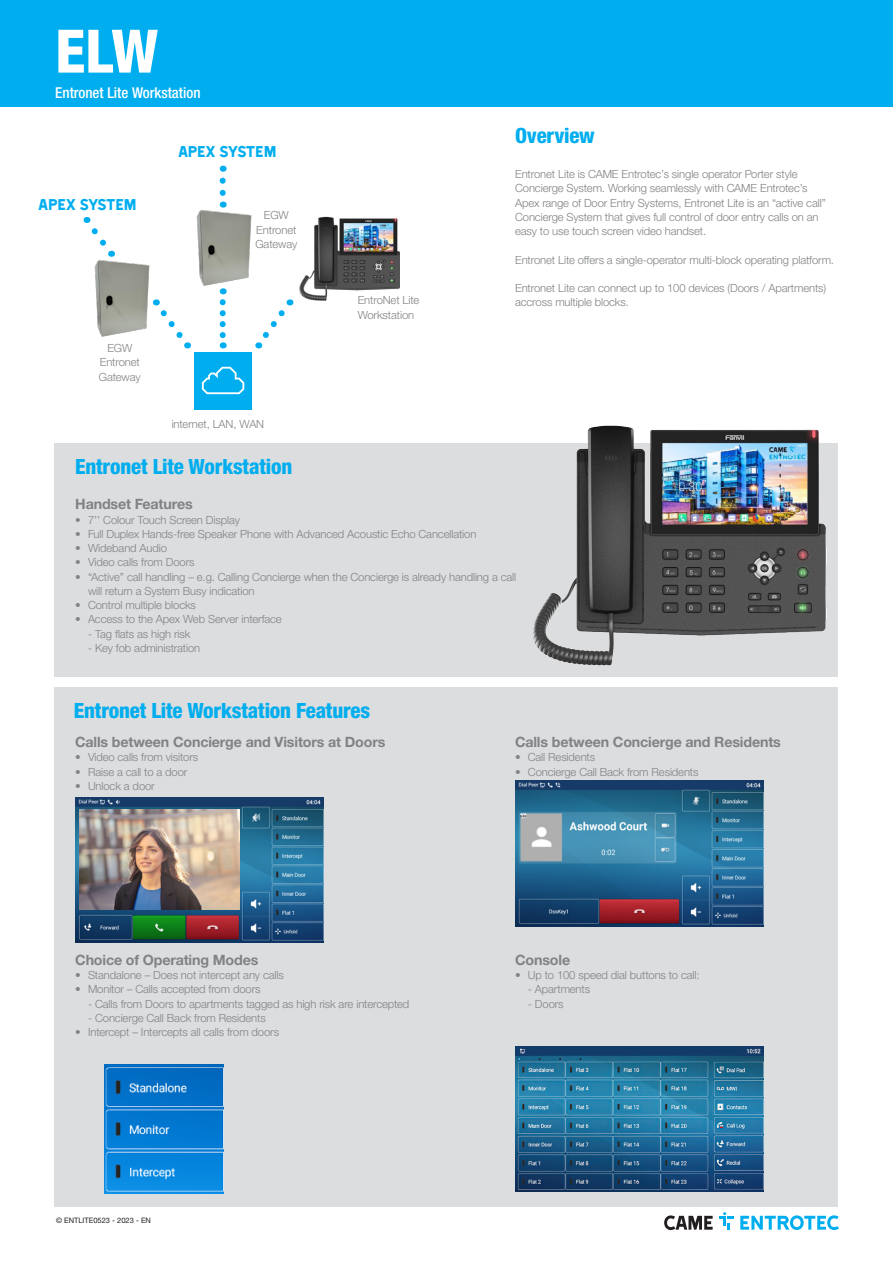
<style>
.page{position:relative;width:893px;height:1263px;background:#fff}
.page>*{position:absolute;margin:0;border:0;box-sizing:border-box;transform-origin:0 0}
.Name{font:800 condensed 60px "Helvetica Neue LTW1 G";color:#fff}
.Presentation{font:800 condensed 21px "Helvetica Neue LTW1 G";letter-spacing:-.01em;color:#00aeef}
.t1{font:18px "Came Type";letter-spacing:-.03em;color:#00aeef}
.Max_Performance{font:500 condensed 15px "Helvetica Neue LTW1 G";color:#fff}
.Presentation-2{font:700 14.25px "Helvetica Neue LTW1 G";letter-spacing:-.01em;color:#808285}
.Plus{font:700 14.25px "Helvetica Neue LTW1 G";letter-spacing:-.01em;color:#808285}
.Plus-2{font:300 11.25px/14.2px "Helvetica Neue LTW1 G";letter-spacing:-.01em;color:#808285}
.t2{font:7.5px "Helvetica Neue LT Std";color:#231f20}
.t3{font:700 5.7px "Helvetica";color:#939598}
</style>
<div class="page">
<div style="left:54px;top:687px;width:784px;height:520px;background:#dcdddf"></div>
<div style="left:54px;top:444px;width:784px;height:233px;background:#dcdddf"></div>
<div style="left:0;top:0;width:893px;height:106px;background:#00aeef"></div>
<svg style="left:664px;top:1215px;width:49px;height:15px"></svg>
<svg style="left:719px;top:1212px;width:14px;height:18px"></svg>
<svg style="left:740px;top:1215px;width:99px;height:15px"></svg>
<img style="left:299px;top:217px;width:101px;height:83px">
<img style="left:196px;top:209px;width:55px;height:77px">
<img style="left:94px;top:260px;width:55px;height:77px">
<div style="left:194px;top:352px;width:58px;height:58px;background:#00aeef"></div>
<svg style="left:202px;top:367px;width:42px;height:27px"></svg>
<svg style="left:220px;top:181px;width:6px;height:27px"></svg>
<svg style="left:220px;top:302px;width:6px;height:46px"></svg>
<svg style="left:155px;top:299px;width:36px;height:49px"></svg>
<svg style="left:255px;top:299px;width:35px;height:49px"></svg>
<svg style="left:86px;top:217px;width:29px;height:40px"></svg>
<img style="left:532px;top:425px;width:295px;height:241px">
<img style="left:105px;top:1064px;width:118px;height:129px">
<img style="left:515px;top:781px;width:248px;height:145px">
<img style="left:515px;top:1046px;width:248px;height:145px">
<img style="left:75px;top:797px;width:249px;height:146px">
<img style="left:80px;top:809px;width:159px;height:101px">
<p class="Name" style="left:55px;top:15px;width:104px">ELW</p>
<p class="Max_Performance" style="left:55px;top:83px;width:147px">Entronet Lite Workstation</p>
<p class="t1" style="left:38px;top:195px;width:100px">APEX SYSTEM</p>
<p class="t1" style="left:178px;top:142px;width:100px">APEX SYSTEM</p>
<p class="Plus-2" style="left:264px;top:208px;width:26px">EGW</p>
<p class="Plus-2" style="left:256px;top:223px;width:42px">Entronet</p>
<p class="Plus-2" style="left:255px;top:237px;width:43px">Gateway</p>
<p class="Plus-2" style="left:107px;top:341px;width:26px">EGW</p>
<p class="Plus-2" style="left:100px;top:355px;width:42px">Entronet</p>
<p class="Plus-2" style="left:99px;top:369px;width:43px">Gateway</p>
<p class="t3" style="left:215px;top:414px;width:18px">Cloud</p>
<p class="Plus-2" style="left:172px;top:417px;width:94px">internet, LAN, WAN</p>
<p class="Plus-2" style="left:358px;top:293px;width:63px">EntroNet Lite</p>
<p class="Plus-2" style="left:358px;top:307px;width:58px">Workstation</p>
<p class="Presentation" style="left:515px;top:122px;width:81px">Overview</p>
<p class="Plus-2" style="left:515px;top:167px;width:312px">Entronet Lite is CAME Entrotec’s single operator Porter style Concierge System. Working seamlessly with CAME Entrotec’s Apex range of Door Entry Systems, Entronet Lite is an “active call” Concierge System that gives full control of door entry calls on an easy to use touch screen video handset.</p>
<p class="Plus-2" style="left:515px;top:252px;width:320px">Entronet Lite offers a single-operator multi-block operating platform.</p>
<p class="Plus-2" style="left:515px;top:281px;width:313px">Entronet Lite can connect up to 100 devices (Doors / Apartments) accross multiple blocks.</p>
<p class="Presentation" style="left:75px;top:453px;width:219px">Entronet Lite Workstation</p>
<p class="Plus" style="left:75px;top:495px;width:119px">Handset Features</p>
<p class="Plus-2" style="left:75px;top:512px;width:166px">• 7’’ Colour Touch Screen Display</p>
<p class="Plus-2" style="left:75px;top:527px;width:403px">• Full Duplex Hands-free Speaker Phone with Advanced Acoustic Echo Cancellation</p>
<p class="Plus-2" style="left:75px;top:541px;width:93px">• Wideband Audio</p>
<p class="Plus-2" style="left:75px;top:555px;width:121px">• Video calls from Doors</p>
<p class="Plus-2" style="left:88px;top:569px;width:430px;text-indent:-13px">• “Active” call handling – e.g. Calling Concierge when the Concierge is already handling a call will return a System Busy indication</p>
<p class="Plus-2" style="left:75px;top:598px;width:122px">• Control multiple blocks</p>
<p class="Plus-2" style="left:75px;top:612px;width:208px">• Access to the Apex Web Server interface</p>
<p class="Plus-2" style="left:88px;top:626px;width:104px">- Tag flats as high risk</p>
<p class="Plus-2" style="left:88px;top:641px;width:114px">- Key fob administration</p>
<p class="Presentation" style="left:74px;top:698px;width:298px">Entronet Lite Workstation Features</p>
<p class="Presentation-2" style="left:75px;top:733px;width:312px">Calls between Concierge and Visitors at Doors</p>
<p class="Plus-2" style="left:75px;top:750px;width:124px">• Video calls from visitors</p>
<p class="Plus-2" style="left:75px;top:764px;width:114px">• Raise a call to a door</p>
<p class="Plus-2" style="left:75px;top:779px;width:81px">• Unlock a door</p>
<p class="Presentation-2" style="left:75px;top:951px;width:185px">Choice of Operating Modes</p>
<p class="Plus-2" style="left:75px;top:968px;width:210px">• Standalone – Does not intercept any calls</p>
<p class="Plus-2" style="left:75px;top:982px;width:187px">• Monitor – Calls accepted from doors</p>
<p class="Plus-2" style="left:88px;top:996px;width:323px">- Calls from Doors to apartments tagged as high risk are intercepted</p>
<p class="Plus-2" style="left:88px;top:1010px;width:179px">- Concierge Call Back from Residents</p>
<p class="Plus-2" style="left:75px;top:1025px;width:205px">• Intercept – Intercepts all calls from doors</p>
<p class="t2" style="left:56px;top:1216px;width:96px">© ENTLITE0523 - 2023 - EN</p>
<p class="Presentation-2" style="left:515px;top:733px;width:267px">Calls between Concierge and Residents</p>
<p class="Plus-2" style="left:515px;top:750px;width:82px">• Call Residents</p>
<p class="Plus-2" style="left:515px;top:764px;width:185px">• Concierge Call Back from Residents</p>
<p class="Presentation-2" style="left:515px;top:951px;width:57px">Console</p>
<p class="Plus-2" style="left:515px;top:968px;width:186px">• Up to 100 speed dial buttons to call:</p>
<p class="Plus-2" style="left:528px;top:982px;width:64px">- Apartments</p>
<p class="Plus-2" style="left:528px;top:996px;width:37px">- Doors</p>
</div>
